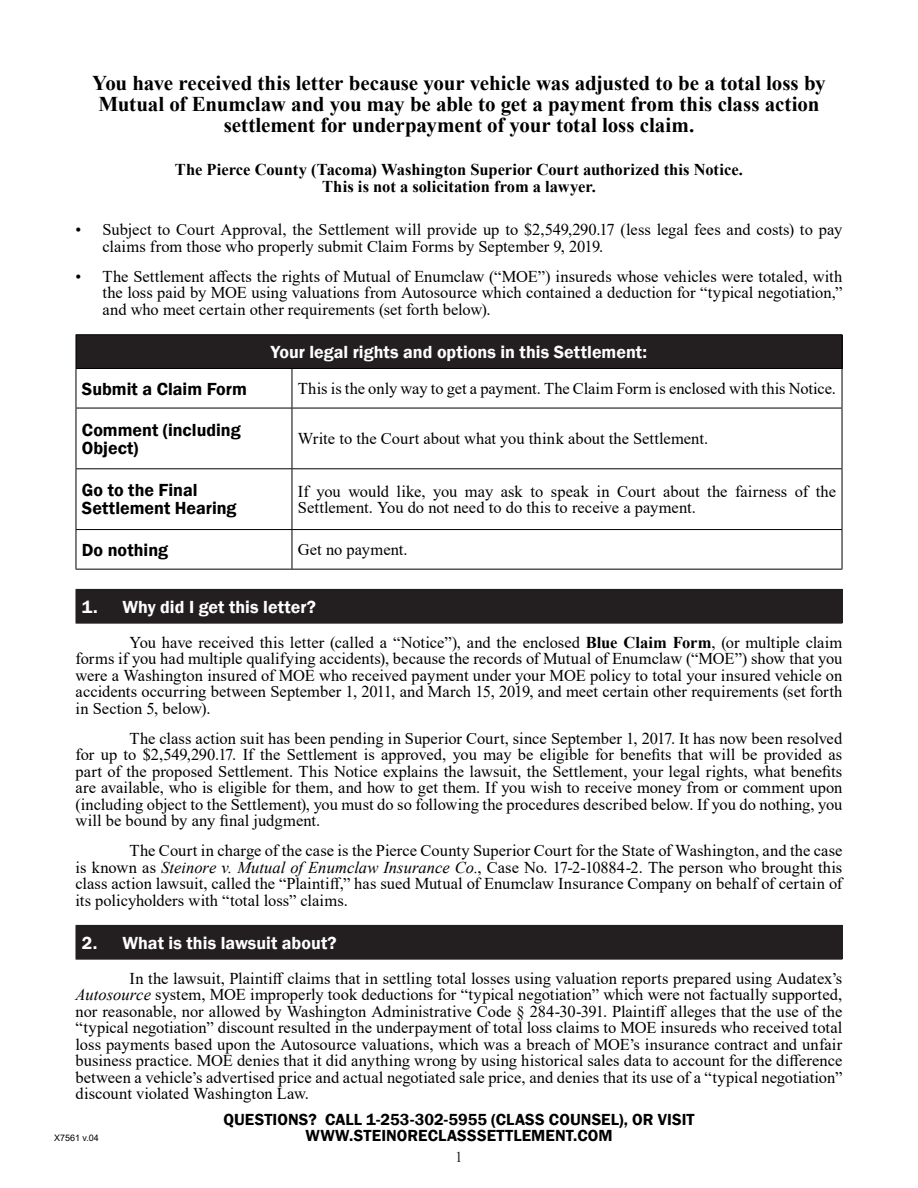
<style>
.page{position:relative;width:918px;height:1188px;background:#fff}
.page>*{position:absolute;margin:0;border:0;box-sizing:border-box;transform-origin:0 0}
.Body_Copy{font:700 21px/21px "Times New Roman";letter-spacing:-.005em;color:#000;text-align:center}
.Table_Header{font:600 18px "Franklin Gothic";color:#fff}
.Table_Row{font:600 18px/18px "Franklin Gothic";color:#000}
.Indent_1{font:16.5px/16.5px "Times New Roman";color:#000;text-align:justify}
.Table_Body_Copy{font:16.5px/16.5px "Times New Roman";color:#000}
.Body_Copy-2{font:700 16.5px/16.5px "Times New Roman";color:#000;text-align:center}
.t1{font:600 16.5px/16.5px "Franklin Gothic";letter-spacing:.005em;color:#000;text-align:center}
.t2{font:15px "Times New Roman";color:#231f20}
.t3{font:9px "Arial";color:#000}
.s1{font-weight:700}
.s2{font-style:italic}
</style>
<div class="page">
<div style="left:76px;top:335px;width:766px;height:33px;background:#231f20"></div>
<hr style="left:76px;top:334px;width:216px;height:1px;background:#000">
<hr style="left:76px;top:335px;width:1px;height:33px;background:#000">
<hr style="left:292px;top:334px;width:550px;height:1px;background:#000">
<hr style="left:842px;top:335px;width:1px;height:33px;background:#000">
<hr style="left:76px;top:368px;width:216px;height:1px;background:#000">
<hr style="left:76px;top:369px;width:1px;height:39px;background:#000">
<hr style="left:292px;top:368px;width:550px;height:1px;background:#000">
<hr style="left:292px;top:369px;width:1px;height:39px;background:#000">
<hr style="left:842px;top:369px;width:1px;height:39px;background:#000">
<hr style="left:76px;top:408px;width:216px;height:1px;background:#000">
<hr style="left:76px;top:408px;width:1px;height:60px;background:#000">
<hr style="left:292px;top:408px;width:550px;height:1px;background:#000">
<hr style="left:292px;top:408px;width:1px;height:60px;background:#000">
<hr style="left:842px;top:408px;width:1px;height:60px;background:#000">
<hr style="left:76px;top:468px;width:216px;height:1px;background:#000">
<hr style="left:76px;top:469px;width:1px;height:60px;background:#000">
<hr style="left:292px;top:468px;width:550px;height:1px;background:#000">
<hr style="left:292px;top:469px;width:1px;height:60px;background:#000">
<hr style="left:842px;top:469px;width:1px;height:60px;background:#000">
<hr style="left:76px;top:529px;width:216px;height:1px;background:#000">
<hr style="left:76px;top:530px;width:1px;height:39px;background:#000">
<hr style="left:292px;top:529px;width:550px;height:1px;background:#000">
<hr style="left:292px;top:530px;width:1px;height:39px;background:#000">
<hr style="left:842px;top:530px;width:1px;height:39px;background:#000">
<hr style="left:76px;top:569px;width:216px;height:1px;background:#000">
<hr style="left:292px;top:569px;width:550px;height:1px;background:#000">
<div style="left:76px;top:589px;width:766px;height:34px;background:#231f20"></div>
<hr style="left:842px;top:590px;width:1px;height:33px;background:#231f20">
<hr style="left:76px;top:623px;width:766px;height:1px;background:#231f20">
<div style="left:76px;top:925px;width:766px;height:34px;background:#231f20"></div>
<hr style="left:842px;top:926px;width:1px;height:33px;background:#231f20">
<hr style="left:76px;top:959px;width:766px;height:1px;background:#231f20">
<p class="Body_Copy" style="left:92px;top:72px;width:735px">You have received this letter because your vehicle was adjusted to be a total loss by<br>Mutual of Enumclaw and you may be able to get a payment from this class action settlement for underpayment of your total loss claim.</p>
<p class="Body_Copy-2" style="left:175px;top:161px;width:570px">The Pierce County (Tacoma) Washington Superior Court authorized this Notice.<br>This is not a solicitation from a lawyer.</p>
<p class="Indent_1" style="left:103px;top:221px;width:741px;text-indent:-27px">• Subject to Court Approval, the Settlement will provide up to $2,549,290.17 (less legal fees and costs) to pay claims from those who properly submit Claim Forms by September 9, 2019.</p>
<p class="Indent_1" style="left:103px;top:268px;width:741px;text-indent:-27px">• The Settlement affects the rights of Mutual of Enumclaw (“MOE”) insureds whose vehicles were totaled, with the loss paid by MOE using valuations from Autosource which contained a deduction for “typical negotiation,” and who meet certain other requirements (set forth below).</p>
<p class="Table_Header" style="left:271px;top:341px;width:378px">Your legal rights and options in this Settlement:</p>
<p class="Table_Row" style="left:82px;top:380px;width:166px">Submit a Claim Form</p>
<p class="Table_Body_Copy" style="left:298px;top:380px;width:540px">This is the only way to get a payment. The Claim Form is enclosed with this Notice.</p>
<p class="Table_Row" style="left:82px;top:421px;width:160px">Comment (including<br>Object)</p>
<p class="Table_Body_Copy" style="left:298px;top:430px;width:412px">Write to the Court about what you think about the Settlement.</p>
<p class="Table_Row" style="left:82px;top:482px;width:156px">Go to the Final<br>Settlement Hearing</p>
<p class="Table_Body_Copy" style="left:298px;top:482px;width:540px">If you would like, you may ask to speak in Court about the fairness of the<br>Settlement. You do not need to do this to receive a payment.</p>
<p class="Table_Row" style="left:82px;top:541px;width:88px">Do nothing</p>
<p class="Table_Body_Copy" style="left:298px;top:541px;width:111px">Get no payment.</p>
<p class="Table_Header" style="left:82px;top:595px;width:236px">1. Why did I get this letter?</p>
<p class="Indent_1" style="left:76px;top:633px;width:768px;text-indent:54px">You have received this letter (called a “Notice”), and the enclosed <span class="s1">Blue Claim Form</span>, (or multiple claim forms if you had multiple qualifying accidents), because the records of Mutual of Enumclaw (“MOE”) show that you were a Washington insured of MOE who received payment under your MOE policy to total your insured vehicle on accidents occurring between September 1, 2011, and March 15, 2019, and meet certain other requirements (set forth in Section 5, below).</p>
<p class="Indent_1" style="left:76px;top:729px;width:768px;text-indent:54px">The class action suit has been pending in Superior Court, since September 1, 2017. It has now been resolved for up to $2,549,290.17. If the Settlement is approved, you may be eligible for benefits that will be provided as part of the proposed Settlement. This Notice explains the lawsuit, the Settlement, your legal rights, what benefits are available, who is eligible for them, and how to get them. If you wish to receive money from or comment upon (including object to the Settlement), you must do so following the procedures described below. If you do nothing, you will be bound by any final judgment.</p>
<p class="Indent_1" style="left:76px;top:842px;width:768px;text-indent:54px">The Court in charge of the case is the Pierce County Superior Court for the State of Washington, and the case is known as <span class="s2">Steinore v. Mutual of Enumclaw Insurance Co.</span>, Case No. 17-2-10884-2. The person who brought this class action lawsuit, called the “Plaintiff,” has sued Mutual of Enumclaw Insurance Company on behalf of certain of its policyholders with “total loss” claims.</p>
<p class="Table_Header" style="left:82px;top:931px;width:256px">2. What is this lawsuit about?</p>
<p class="Indent_1" style="left:76px;top:969px;width:768px;text-indent:54px">In the lawsuit, Plaintiff claims that in settling total losses using valuation reports prepared using Audatex’s <span class="s2">Autosource</span> system, MOE improperly took deductions for “typical negotiation” which were not factually supported, nor reasonable, nor allowed by Washington Administrative Code § 284-30-391. Plaintiff alleges that the use of the “typical negotiation” discount resulted in the underpayment of total loss claims to MOE insureds who received total loss payments based upon the Autosource valuations, which was a breach of MOE’s insurance contract and unfair business practice. MOE denies that it did anything wrong by using historical sales data to account for the difference between a vehicle’s advertised price and actual negotiated sale price, and denies that its use of a “typical negotiation” discount violated Washington Law.</p>
<p class="t3" style="left:54px;top:1131px;width:46px">X7561 v.04</p>
<p class="t1" style="left:223px;top:1111px;width:473px">QUESTIONS? CALL 1-253-302-5955 (CLASS COUNSEL), OR VISIT<br>WWW.STEINORECLASSSETTLEMENT.COM</p>
<p class="t2" style="left:455px;top:1146px;width:9px">1</p>
</div>
